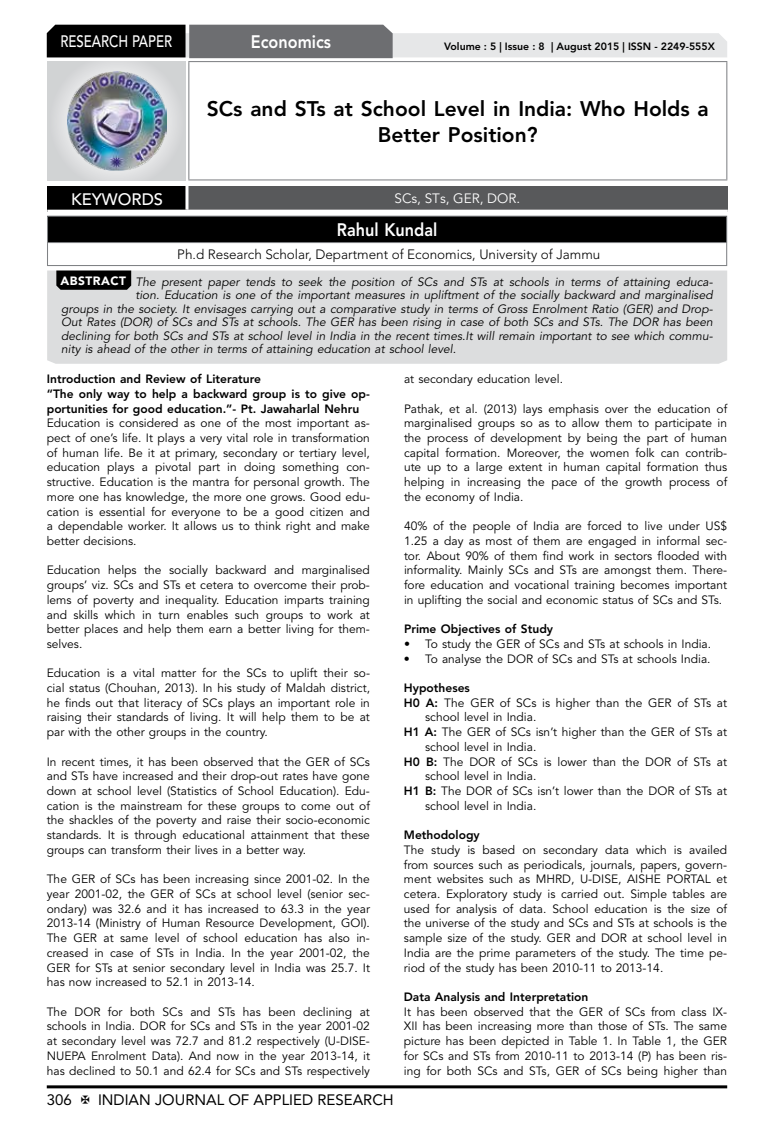
<style>
.page{position:relative;width:774px;height:1136px;background:#fff}
.page>*{position:absolute;margin:0;border:0;box-sizing:border-box;transform-origin:0 0}
.t1{font:800 21px/26.2px "Avenir LT Std";color:#000;text-align:center}
.t2{font:800 18px "Avenir LT Std";color:#fff;scale:.9 1}
.t3{font:500 16.5px "Avenir LT Std";color:#fff;scale:.8 1}
.t4{font:500 16.5px "Avenir LT Std";color:#fff}
.t5{font:15px "Avenir LT Std";color:#000}
.t6{font:300 13.5px "Avenir LT Std";color:#000}
.t7{font:13.5px "Avenir LT Std";color:#fff}
.t8{font:12px/14.7px "Avenir LT Std";color:#000;text-align:justify}
.t9{font:italic 12px "Avenir LT Std";color:#000}
.t10{font:800 12px/14.7px "Avenir LT Std";color:#000}
.t11{font:800 10.5px "Avenir LT Std";color:#000}
.s1{font-weight:900;font-style:normal;color:#fff}
.s2{font-weight:800}
</style>
<div class="page">
<hr style="left:47px;top:1085px;width:680px;height:3px;background:#000">
<div style="left:48px;top:62px;width:137px;height:118px;background:linear-gradient(to right,#d9dadb,#d9dadb)"></div>
<img style="left:68px;top:71px;width:99px;height:100px">
<svg style="left:47px;top:25px;width:680px;height:33px;background:#979899"></svg>
<hr style="left:188px;top:61px;width:539px;height:1px;background:#808285">
<hr style="left:188px;top:62px;width:1px;height:117px;background:#808285">
<hr style="left:726px;top:62px;width:1px;height:117px;background:#808285">
<hr style="left:188px;top:179px;width:539px;height:1px;background:#808285">
<div style="left:48px;top:216px;width:679px;height:26px;background:#000"></div>
<hr style="left:47px;top:216px;width:680px;height:1px;background:#808285">
<hr style="left:47px;top:242px;width:680px;height:1px;background:#808285">
<svg style="left:47px;top:217px;width:1px;height:48px"></svg>
<svg style="left:726px;top:217px;width:1px;height:48px"></svg>
<hr style="left:47px;top:265px;width:680px;height:1px;background:#808285">
<div style="left:47px;top:186px;width:140px;height:25px;background:#000"></div>
<div style="left:187px;top:186px;width:541px;height:25px;background:#58595b"></div>
<hr style="left:185px;top:186px;width:3px;height:24px;background:#fff">
<hr style="left:47px;top:210px;width:140px;height:3px;background:#fff">
<hr style="left:187px;top:210px;width:541px;height:3px;background:#fff">
<div style="left:47px;top:270px;width:680px;height:94px;background:#dcddde"></div>
<svg style="left:56px;top:270px;width:75px;height:20px"></svg>
<h3 class="t3" style="left:60px;top:32px;width:139px">RESEARCH PAPER</h3>
<h2 class="t2" style="left:251px;top:31px;width:90px">Economics</h2>
<p class="t11" style="left:444px;top:41px;width:272px">Volume : 5 | Issue : 8 | August 2015 | ISSN - 2249-555X</p>
<h1 class="t1" style="left:207px;top:95px;width:503px">SCs and STs at School Level in India: Who Holds a<br>Better Position?</h1>
<h3 class="t4" style="left:71px;top:189px;width:94px">KEYWORDS</h3>
<p class="t7" style="left:394px;top:190px;width:127px">SCs, STs, GER, DOR.</p>
<h2 class="t2" style="left:337px;top:219px;width:113px">Rahul Kundal</h2>
<p class="t6" style="left:177px;top:246px;width:424px">Ph.d Research Scholar, Department of Economics, University of Jammu</p>
<p class="t9" style="left:61px;top:274px;width:654px"><span class="s1">ABSTRACT</span> The present paper tends to seek the position of SCs and STs at schools in terms of attaining educa-</p>
<p class="t9" style="left:135px;top:288px;width:579px">tion. Education is one of the important measures in upliftment of the socially backward and marginalised</p>
<p class="t9" style="left:61px;top:301px;width:653px">groups in the society. It envisages carrying out a comparative study in terms of Gross Enrolment Ratio (GER) and Drop-</p>
<p class="t9" style="left:61px;top:315px;width:653px">Out Rates (DOR) of SCs and STs at schools. The GER has been rising in case of both SCs and STs. The DOR has been</p>
<p class="t9" style="left:61px;top:328px;width:653px">declining for both SCs and STs at school level in India in the recent times.It will remain important to see which commu-</p>
<p class="t9" style="left:61px;top:342px;width:396px">nity is ahead of the other in terms of attaining education at school level.</p>
<p class="t10" style="left:47px;top:371px;width:325px">Introduction and Review of Literature<br>“The only way to help a backward group is to give op&shy;portunities for good education.”- Pt. Jawaharlal Nehru</p>
<p class="t8" style="left:47px;top:416px;width:325px">Education is considered as one of the most important as&shy;pect of one’s life. It plays a very vital role in transformation of human life. Be it at primary, secondary or tertiary level, education plays a pivotal part in doing something con&shy;structive. Education is the mantra for personal growth. The more one has knowledge, the more one grows. Good edu&shy;cation is essential for everyone to be a good citizen and a dependable worker. It allows us to think right and make better decisions.</p>
<p class="t8" style="left:47px;top:563px;width:325px">Education helps the socially backward and marginalised groups’ viz. SCs and STs et cetera to overcome their prob&shy;lems of poverty and inequality. Education imparts training and skills which in turn enables such groups to work at better places and help them earn a better living for them&shy;selves.</p>
<p class="t8" style="left:47px;top:666px;width:325px">Education is a vital matter for the SCs to uplift their so&shy;cial status (Chouhan, 2013). In his study of Maldah district, he finds out that literacy of SCs plays an important role in raising their standards of living. It will help them to be at par with the other groups in the country.</p>
<p class="t8" style="left:47px;top:754px;width:325px">In recent times, it has been observed that the GER of SCs and STs have increased and their drop-out rates have gone down at school level (Statistics of School Education). Edu&shy;cation is the mainstream for these groups to come out of the shackles of the poverty and raise their socio-economic standards. It is through educational attainment that these groups can transform their lives in a better way.</p>
<p class="t8" style="left:47px;top:872px;width:325px">The GER of SCs has been increasing since 2001-02. In the year 2001-02, the GER of SCs at school level (senior sec&shy;ondary) was 32.6 and it has increased to 63.3 in the year 2013-14 (Ministry of Human Resource Development, GOI).<br>The GER at same level of school education has also in&shy;creased in case of STs in India. In the year 2001-02, the GER for STs at senior secondary level in India was 25.7. It has now increased to 52.1 in 2013-14.</p>
<p class="t8" style="left:47px;top:1004px;width:325px">The DOR for both SCs and STs has been declining at schools in India. DOR for SCs and STs in the year 2001-02 at secondary level was 72.7 and 81.2 respectively (U-DISE-NUEPA Enrolment Data). And now in the year 2013-14, it has declined to 50.1 and 62.4 for SCs and STs respectively</p>
<p class="t8" style="left:404px;top:372px;width:160px">at secondary education level.</p>
<p class="t8" style="left:404px;top:401px;width:325px">Pathak, et al. (2013) lays emphasis over the education of marginalised groups so as to allow them to participate in the process of development by being the part of human capital formation. Moreover, the women folk can contrib&shy;ute up to a large extent in human capital formation thus helping in increasing the pace of the growth process of the economy of India.</p>
<p class="t8" style="left:404px;top:519px;width:325px">40% of the people of India are forced to live under US$ 1.25 a day as most of them are engaged in informal sec&shy;tor. About 90% of them find work in sectors flooded with informality. Mainly SCs and STs are amongst them. There&shy;fore education and vocational training becomes important in uplifting the social and economic status of SCs and STs.</p>
<p class="t10" style="left:404px;top:621px;width:151px">Prime Objectives of Study</p>
<p class="t8" style="left:404px;top:636px;width:309px">• To study the GER of SCs and STs at schools in India.</p>
<p class="t8" style="left:404px;top:651px;width:308px">• To analyse the DOR of SCs and STs at schools India.</p>
<p class="t10" style="left:404px;top:680px;width:67px">Hypotheses</p>
<p class="t8" style="left:404px;top:695px;width:325px"><span class="s2">H0 A:</span> The GER of SCs is higher than the GER of STs at</p>
<p class="t8" style="left:425px;top:710px;width:113px">school level in India.</p>
<p class="t8" style="left:404px;top:725px;width:325px"><span class="s2">H1 A:</span> The GER of SCs isn’t higher than the GER of STs at</p>
<p class="t8" style="left:425px;top:739px;width:113px">school level in India.</p>
<p class="t8" style="left:404px;top:754px;width:325px"><span class="s2">H0 B:</span> The DOR of SCs is lower than the DOR of STs at</p>
<p class="t8" style="left:425px;top:769px;width:113px">school level in India.</p>
<p class="t8" style="left:404px;top:783px;width:325px"><span class="s2">H1 B:</span> The DOR of SCs isn’t lower than the DOR of STs at</p>
<p class="t8" style="left:425px;top:798px;width:113px">school level in India.</p>
<p class="t10" style="left:404px;top:827px;width:77px">Methodology</p>
<p class="t8" style="left:404px;top:842px;width:325px">The study is based on secondary data which is availed from sources such as periodicals, journals, papers, govern&shy;ment websites such as MHRD, U-DISE, AISHE PORTAL et cetera. Exploratory study is carried out. Simple tables are used for analysis of data. School education is the size of the universe of the study and SCs and STs at schools is the sample size of the study. GER and DOR at school level in India are the prime parameters of the study. The time pe&shy;riod of the study has been 2010-11 to 2013-14.</p>
<p class="t10" style="left:404px;top:989px;width:186px">Data Analysis and Interpretation</p>
<p class="t8" style="left:404px;top:1004px;width:325px">It has been observed that the GER of SCs from class IX-XII has been increasing more than those of STs. The same picture has been depicted in Table 1. In Table 1, the GER for SCs and STs from 2010-11 to 2013-14 (P) has been ris&shy;ing for both SCs and STs, GER of SCs being higher than</p>
<p class="t5" style="left:47px;top:1090px;width:27px">306</p>
<p class="t5" style="left:98px;top:1090px;width:297px">INDIAN JOURNAL OF APPLIED RESEARCH</p>
</div>
